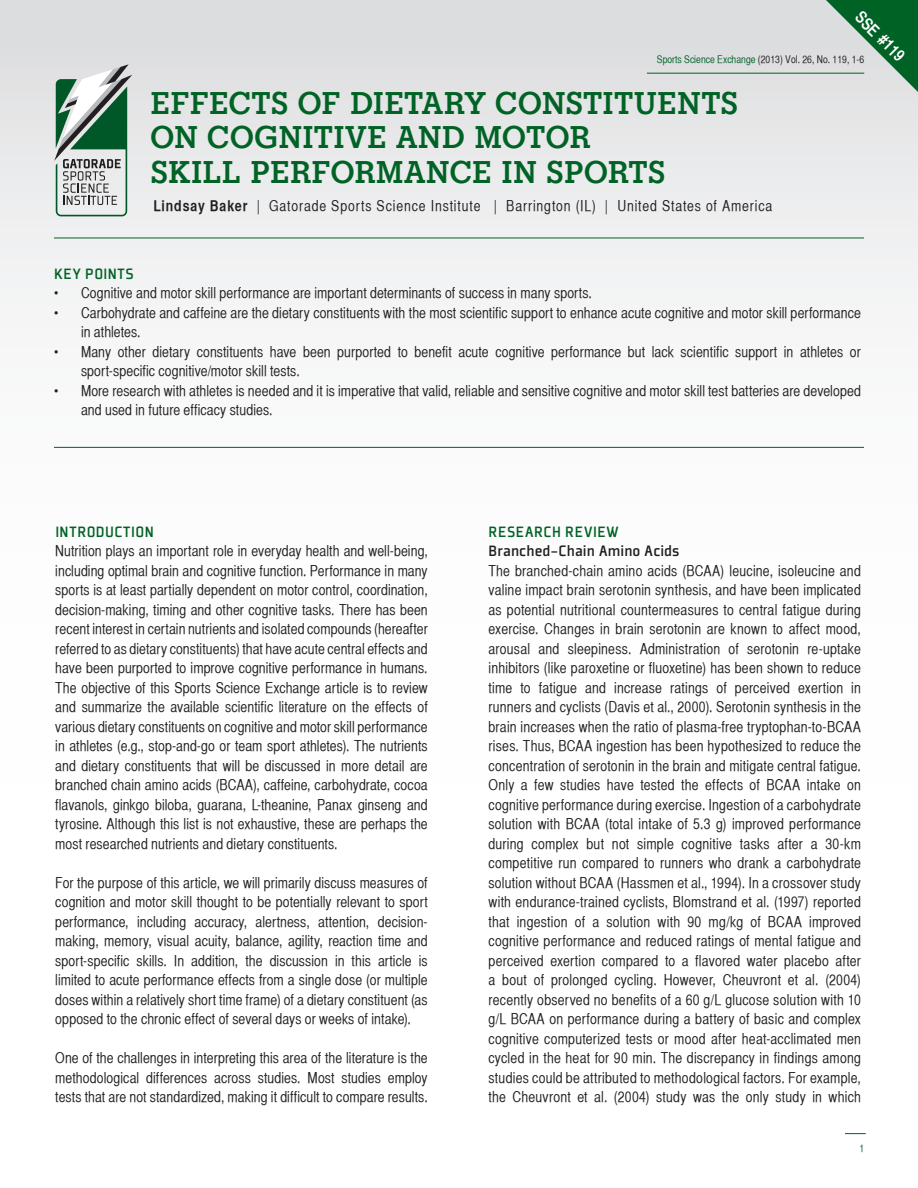
<style>
.page{position:relative;width:918px;height:1188px;background:#fff}
.page>*{position:absolute;margin:0;border:0;box-sizing:border-box;transform-origin:0 0}
.t1{font:700 32.7px/34.5px "Gatorade";letter-spacing:.01em;color:#016226}
.Headings{font:500 16.5px "Plexes Pro";letter-spacing:.03em;color:#016226}
.Headings-2{font:500 16.5px "Plexes Pro";color:#231f20}
.t2{font:16.35px "Helvetica CY Bold";color:#fff}
.Headings-3{font:15px/19.5px "Helvetica CY Plain";letter-spacing:.005em;color:#231f20;text-align:justify}
.Headings-4{font:15px "Helvetica CY Plain";letter-spacing:.055em;color:#231f20}
.t3{font:10.5px "Helvetica CY Plain";color:#231f20}
.t4{font:10.5px "Helvetica CY Plain";color:#016226}
.s1{color:#016226}
.s2{font-family:"Helvetica CY Bold"}
</style>
<div class="page">
<div style="left:0;top:0;width:918px;height:1188px;background:linear-gradient(to bottom,#e8e9ea,#fff)"></div>
<hr style="left:647px;top:73px;width:217px;height:1px;background:#016226">
<svg style="left:845px;top:1133px;width:21px;height:1px"></svg>
<hr style="left:54px;top:238px;width:810px;height:1px;background:#016226">
<hr style="left:54px;top:447px;width:810px;height:1px;background:#016226">
<svg style="left:54px;top:64px;width:78px;height:152px"></svg>
<svg style="left:826px;top:0;width:92px;height:92px"></svg>
<p class="t2" style="left:865px;top:7px;width:64px;rotate:45deg">SSE #119</p>
<p class="t3" style="left:657px;top:53px;width:209px"><span class="s1">Sports Science Exchange</span> (2013) Vol. 26, No. 119, 1-6</p>
<p class="t1" style="left:150px;top:86px;width:589px">EFFECTS OF DIETARY CONSTITUENTS<br>ON COGNITIVE AND MOTOR<br>SKILL PERFORMANCE IN SPORTS</p>
<p class="Headings-4" style="left:153px;top:197px;width:621px"><span class="s2">Lindsay Baker</span> | Gatorade Sports Science Institute | Barrington (IL) | United States of America</p>
<p class="Headings" style="left:54px;top:263px;width:81px">KEY POINTS</p>
<p class="Headings-3" style="left:54px;top:283px;width:539px">• Cognitive and motor skill performance are important determinants of success in many sports.</p>
<p class="Headings-3" style="left:81px;top:303px;width:781px;text-indent:-27px">• Carbohydrate and caffeine are the dietary constituents with the most scientific support to enhance acute cognitive and motor skill performance in athletes.</p>
<p class="Headings-3" style="left:81px;top:342px;width:781px;text-indent:-27px">• Many other dietary constituents have been purported to benefit acute cognitive performance but lack scientific support in athletes or sport-specific cognitive/motor skill tests.</p>
<p class="Headings-3" style="left:81px;top:381px;width:781px;text-indent:-27px">• More research with athletes is needed and it is imperative that valid, reliable and sensitive cognitive and motor skill test batteries are developed and used in future efficacy studies.</p>
<p class="Headings" style="left:55px;top:522px;width:100px">INTRODUCTION</p>
<p class="Headings-3" style="left:55px;top:541px;width:374px">Nutrition plays an important role in everyday health and well-being, including optimal brain and cognitive function. Performance in many sports is at least partially dependent on motor control, coordination, decision-making, timing and other cognitive tasks. There has been recent interest in certain nutrients and isolated compounds (hereafter referred to as dietary constituents) that have acute central effects and have been purported to improve cognitive performance in humans.<br>The objective of this Sports Science Exchange article is to review and summarize the available scientific literature on the effects of various dietary constituents on cognitive and motor skill performance in athletes (e.g., stop-and-go or team sport athletes). The nutrients and dietary constituents that will be discussed in more detail are branched chain amino acids (BCAA), caffeine, carbohydrate, cocoa flavanols, ginkgo biloba, guarana, L-theanine, Panax ginseng and tyrosine. Although this list is not exhaustive, these are perhaps the most researched nutrients and dietary constituents.</p>
<p class="Headings-3" style="left:55px;top:873px;width:374px">For the purpose of this article, we will primarily discuss measures of cognition and motor skill thought to be potentially relevant to sport performance, including accuracy, alertness, attention, decision&shy;making, memory, visual acuity, balance, agility, reaction time and sport-specific skills. In addition, the discussion in this article is limited to acute performance effects from a single dose (or multiple doses within a relatively short time frame) of a dietary constituent (as opposed to the chronic effect of several days or weeks of intake).</p>
<p class="Headings-3" style="left:55px;top:1048px;width:374px">One of the challenges in interpreting this area of the literature is the methodological differences across studies. Most studies employ tests that are not standardized, making it difficult to compare results.</p>
<p class="Headings" style="left:489px;top:522px;width:132px">RESEARCH REVIEW</p>
<p class="Headings-2" style="left:489px;top:541px;width:193px">Branched-Chain Amino Acids</p>
<p class="Headings-3" style="left:489px;top:561px;width:374px">The branched-chain amino acids (BCAA) leucine, isoleucine and valine impact brain serotonin synthesis, and have been implicated as potential nutritional countermeasures to central fatigue during exercise. Changes in brain serotonin are known to affect mood, arousal and sleepiness. Administration of serotonin re-uptake inhibitors (like paroxetine or fluoxetine) has been shown to reduce time to fatigue and increase ratings of perceived exertion in runners and cyclists (Davis et al., 2000). Serotonin synthesis in the brain increases when the ratio of plasma-free tryptophan-to-BCAA rises. Thus, BCAA ingestion has been hypothesized to reduce the concentration of serotonin in the brain and mitigate central fatigue.<br>Only a few studies have tested the effects of BCAA intake on cognitive performance during exercise. Ingestion of a carbohydrate solution with BCAA (total intake of 5.3 g) improved performance during complex but not simple cognitive tasks after a 30-km competitive run compared to runners who drank a carbohydrate solution without BCAA (Hassmen et al., 1994). In a crossover study with endurance-trained cyclists, Blomstrand et al. (1997) reported that ingestion of a solution with 90 mg/kg of BCAA improved cognitive performance and reduced ratings of mental fatigue and perceived exertion compared to a flavored water placebo after a bout of prolonged cycling. However, Cheuvront et al. (2004) recently observed no benefits of a 60 g/L glucose solution with 10 g/L BCAA on performance during a battery of basic and complex cognitive computerized tests or mood after heat-acclimated men cycled in the heat for 90 min. The discrepancy in findings among studies could be attributed to methodological factors. For example, the Cheuvront et al. (2004) study was the only study in which</p>
<p class="t4" style="left:859px;top:1142px;width:6px">1</p>
</div>
